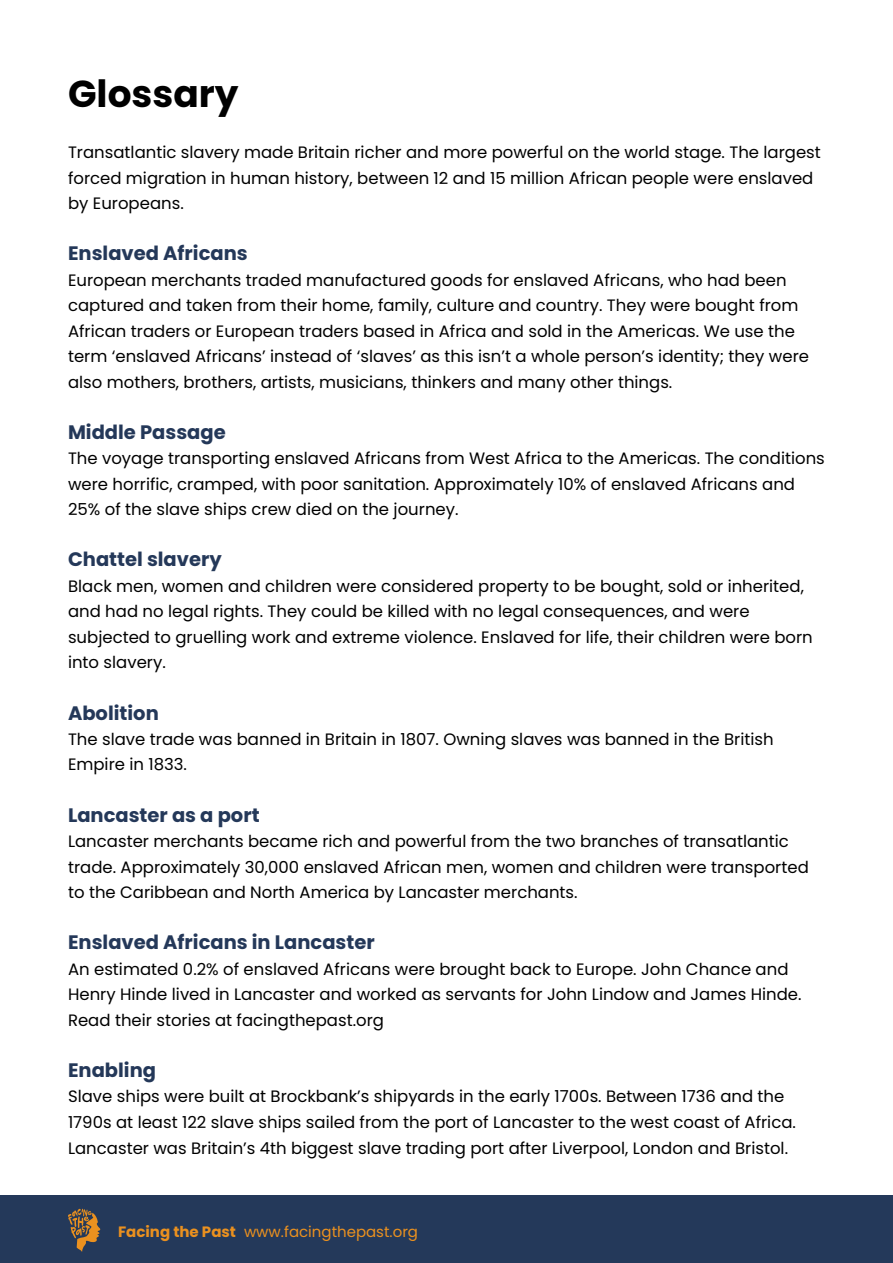
<style>
.page{position:relative;width:893px;height:1263px;background:#fff}
.page>*{position:absolute;margin:0;border:0;box-sizing:border-box;transform-origin:0 0}
.t1{font:700 37.5px "Poppins";color:#000}
.t2{font:700 19.5px "Poppins";color:#243859}
.t3{font:16.5px/25.5px "Poppins";color:#000}
.t4{font:15px "Poppins";color:#eb911f}
.s1{font-weight:700}
</style>
<div class="page">
<div style="left:0;top:1195px;width:893px;height:68px;background:#24395a"></div>
<svg style="left:68px;top:1209px;width:32px;height:43px"></svg>
<h1 class="t1" style="left:68px;top:73px;width:172px">Glossary</h1>
<p class="t3" style="left:68px;top:140px;width:754px">Transatlantic slavery made Britain richer and more powerful on the world stage. The largest forced migration in human history, between 12 and 15 million African people were enslaved by Europeans.</p>
<p class="t2" style="left:68px;top:242px;width:181px">Enslaved Africans</p>
<p class="t3" style="left:68px;top:267px;width:742px">European merchants traded manufactured goods for enslaved Africans, who had been captured and taken from their home, family, culture and country. They were bought from African traders or European traders based in Africa and sold in the Americas. We use the term ‘enslaved Africans’ instead of ‘slaves’ as this isn’t a whole person’s identity; they were also mothers, brothers, artists, musicians, thinkers and many other things.</p>
<p class="t2" style="left:68px;top:421px;width:159px">Middle Passage</p>
<p class="t3" style="left:68px;top:446px;width:758px">The voyage transporting enslaved Africans from West Africa to the Americas. The conditions were horrific, cramped, with poor sanitation. Approximately 10% of enslaved Africans and<br>25% of the slave ships crew died on the journey.</p>
<p class="t2" style="left:68px;top:548px;width:155px">Chattel slavery</p>
<p class="t3" style="left:68px;top:573px;width:746px">Black men, women and children were considered property to be bought, sold or inherited, and had no legal rights. They could be killed with no legal consequences, and were subjected to gruelling work and extreme violence. Enslaved for life, their children were born into slavery.</p>
<p class="t2" style="left:68px;top:701px;width:92px">Abolition</p>
<p class="t3" style="left:68px;top:726px;width:707px">The slave trade was banned in Britain in 1807. Owning slaves was banned in the British<br>Empire in 1833.</p>
<p class="t2" style="left:68px;top:803px;width:193px">Lancaster as a port</p>
<p class="t3" style="left:68px;top:828px;width:742px">Lancaster merchants became rich and powerful from the two branches of transatlantic trade. Approximately 30,000 enslaved African men, women and children were transported to the Caribbean and North America by Lancaster merchants.</p>
<p class="t2" style="left:68px;top:931px;width:308px">Enslaved Africans in Lancaster</p>
<p class="t3" style="left:68px;top:956px;width:735px">An estimated 0.2% of enslaved Africans were brought back to Europe. John Chance and<br>Henry Hinde lived in Lancaster and worked as servants for John Lindow and James Hinde.<br>Read their stories at facingthepast.org</p>
<p class="t2" style="left:68px;top:1058px;width:90px">Enabling</p>
<p class="t3" style="left:68px;top:1083px;width:729px">Slave ships were built at Brockbank’s shipyards in the early 1700s. Between 1736 and the<br>1790s at least 122 slave ships sailed from the port of Lancaster to the west coast of Africa.<br>Lancaster was Britain’s 4th biggest slave trading port after Liverpool, London and Bristol.</p>
<p class="t4" style="left:118px;top:1223px;width:302px"><span class="s1">Facing the Past</span> www.facingthepast.org</p>
</div>
